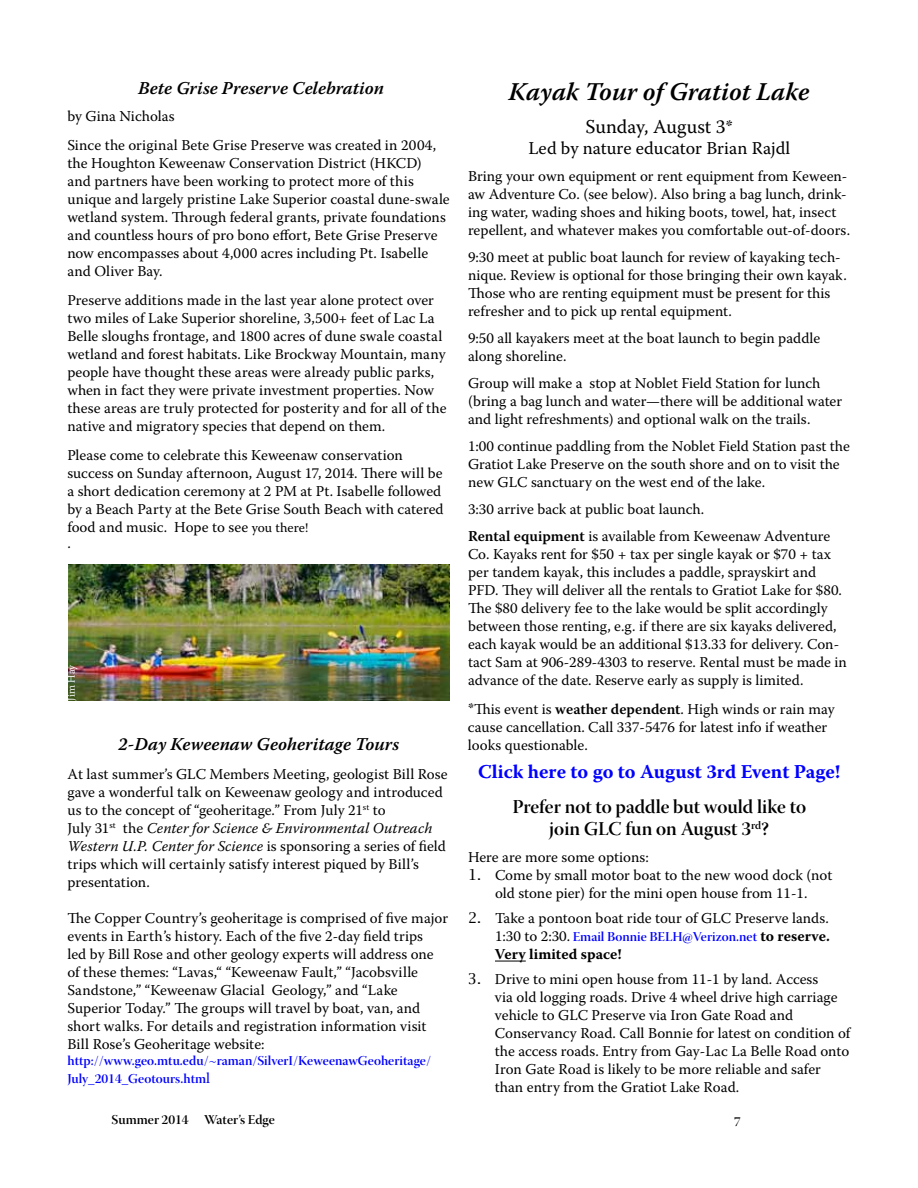
<style>
.page{position:relative;width:918px;height:1188px;background:#fff}
.page>*{position:absolute;margin:0;border:0;box-sizing:border-box;transform-origin:0 0}
.t1{font:italic 600 25.5px "Warnock Pro";color:#000}
.t2{font:19.5px/22.5px "Warnock Pro Semibold Disp";color:#000;text-align:center}
.t3{font:700 19.5px "Warnock Pro";color:#00f}
.t4{font:19.5px "Warnock Pro";color:#000}
.t5{font:italic 600 18px "Warnock Pro";letter-spacing:.005em;color:#000}
.t6{font:18px "Warnock Pro";color:#000}
.t7{font:15px/18px "Warnock Pro";color:#000}
.t8{font:700 15px "Warnock Pro";color:#000}
.t9{font:13.5px/18px "Warnock Pro Semibold Disp";color:#00f}
.t10{font:13.5px "Warnock Pro Semibold Disp";color:#000}
.t11{font:10.65px "Warnock Pro Light Capt";letter-spacing:-.005em;color:#fff}
.s1{font-size:13.5px}
.s2{font-style:italic}
.s3{font-family:"Warnock Pro";font-size:15px}
.s4{font-weight:600}
.s5{font-size:16.5px}
.s6{font-family:"Lucida Bright"}
.s7{font-family:"Warnock Pro";font-size:15px;color:#000}
.s8{font-family:"Warnock Pro";font-weight:700;font-size:15px;color:#000}
</style>
<div class="page">
<hr style="left:495px;top:961px;width:31px;height:1px;background:#000">
<img style="left:68px;top:565px;width:382px;height:135px">
<p class="t5" style="left:138px;top:77px;width:247px">Bete Grise Preserve Celebration</p>
<p class="t7" style="left:67px;top:102px;width:370px;line-height:28.8px">by Gina Nicholas<br>Since the original Bete Grise Preserve was created in 2004,</p>
<p class="t7" style="left:67px;top:154px;width:384px">the Houghton Keweenaw Conservation District (HKCD)<br>and partners have been working to protect more of this unique and largely pristine Lake Superior coastal dune-swale wetland system. Through federal grants, private foundations and countless hours of pro bono effort, Bete Grise Preserve now encompasses about 4,000 acres including Pt. Isabelle and Oliver Bay.</p>
<p class="t7" style="left:67px;top:291px;width:381px">Preserve additions made in the last year alone protect over two miles of Lake Superior shoreline, 3,500+ feet of Lac La Belle sloughs frontage, and 1800 acres of dune swale coastal wetland and forest habitats. Like Brockway Mountain, many people have thought these areas were already public parks, when in fact they were private investment properties. Now these areas are truly protected for posterity and for all of the native and migratory species that depend on them.</p>
<p class="t7" style="left:67px;top:445px;width:378px">Please come to celebrate this Keweenaw conservation success on Sunday afternoon, August 17, 2014. There will be a short dedication ceremony at 2 PM at Pt. Isabelle followed by a Beach Party at the Bete Grise South Beach with catered food and music. Hope to see <span class="s1">you there!</span></p>
<p class="t7" style="left:67px;top:534px;width:5px">.</p>
<p class="t11" style="left:65px;top:701px;width:37px;rotate:-90deg">Jim Hay</p>
<p class="t5" style="left:118px;top:733px;width:282px">2-Day Keweenaw Geoheritage Tours</p>
<p class="t7" style="left:67px;top:765px;width:382px">At last summer’s GLC Members Meeting, geologist Bill Rose gave a wonderful talk on Keweenaw geology and introduced us to the concept of “geoheritage.” From July 21<sup>st</sup> to<br>July 31<sup>st</sup> the <span class="s2">Center for Science &amp; Environmental Outreach Western U.P. Center for Science</span> is sponsoring a series of field trips which will certainly satisfy interest piqued by Bill’s presentation.</p>
<p class="t7" style="left:68px;top:909px;width:382px">The Copper Country’s geoheritage is comprised of five major events in Earth’s history. Each of the five 2-day field trips<br>led by Bill Rose and other geology experts will address one of these themes: “Lavas,“ “Keweenaw Fault,” “Jacobsville Sandstone,” “Keweenaw Glacial Geology,” and “Lake Superior Today.” The groups will travel by boat, van, and short walks. For details and registration information visit Bill Rose’s Geoheritage website:</p>
<p class="t9" style="left:68px;top:1051px;width:365px">http://www.geo.mtu.edu/~raman/SilverI/KeweenawGeoheritage/<br>July_2014_Geotours.htm<span class="s3">l</span></p>
<p class="t10" style="left:112px;top:1112px;width:165px">Summer 2014 Water’s Edge</p>
<h1 class="t1" style="left:508px;top:76px;width:302px">Kayak Tour of Gratiot Lake</h1>
<h2 class="t4" style="left:586px;top:114px;width:149px">Sunday, August 3*</h2>
<p class="t6" style="left:528px;top:137px;width:263px">Led by nature educator Brian Rajdl</p>
<p class="t7" style="left:468px;top:167px;width:384px">Bring your own equipment or rent equipment from Keween&shy;aw Adventure Co. (see below). Also bring a bag lunch, drink&shy;ing water, wading shoes and hiking boots, towel, hat, insect repellent, and whatever makes you comfortable out-of-doors.</p>
<p class="t7" style="left:468px;top:248px;width:380px">9:30 meet at public boat launch for review of kayaking tech&shy;nique. Review is optional for those bringing their own kayak.<br>Those who are renting equipment must be present for this refresher and to pick up rental equipment.</p>
<p class="t7" style="left:468px;top:329px;width:354px">9:50 all kayakers meet at the boat launch to begin paddle along shoreline.</p>
<p class="t7" style="left:468px;top:374px;width:376px">Group will make a stop at Noblet Field Station for lunch (bring a bag lunch and water—there will be additional water and light refreshments) and optional walk on the trails.</p>
<p class="t7" style="left:468px;top:437px;width:383px">1:00 continue paddling from the Noblet Field Station past the<br>Gratiot Lake Preserve on the south shore and on to visit the new GLC sanctuary on the west end of the lake.</p>
<p class="t7" style="left:468px;top:495px;width:364px;line-height:27px">3:30 arrive back at public boat launch.<br><span class="s4">Rental equipment</span> is available from Keweenaw Adventure</p>
<p class="t7" style="left:468px;top:545px;width:380px">Co. Kayaks rent for $50 + tax per single kayak or $70 + tax per tandem kayak, this includes a paddle, sprayskirt and PFD. They will deliver all the rentals to Gratiot Lake for $80.<br>The $80 delivery fee to the lake would be split accordingly between those renting, e.g. if there are six kayaks delivered, each kayak would be an additional $13.33 for delivery. Con&shy;tact Sam at 906-289-4303 to reserve. Rental must be made in advance of the date. Reserve early as supply is limited.</p>
<p class="t7" style="left:468px;top:700px;width:368px"><span class="s5">*</span>This event is <span class="s4">weather dependent</span>. High winds or rain may cause cancellation. Call 337-5476 for latest info if weather looks questionable.</p>
<h2 class="t3" style="left:478px;top:760px;width:364px">Click here to go to August 3rd Event Page!</h2>
<h2 class="t2" style="left:512px;top:795px;width:295px">Prefer not to paddle but would like to join GLC fun on August 3<sup>rd</sup>?</h2>
<p class="t7" style="left:468px;top:848px;width:182px">Here are more some options:</p>
<p class="t7" style="left:468px;top:866px;width:366px;text-align:center"><span class="s6">1.</span> Come by small motor boat to the new wood dock (not old stone pier) for the mini open house from 11-1.</p>
<p class="t7" style="left:468px;top:909px;width:362px"><span class="s6">2.</span> Take a pontoon boat ride tour of GLC Preserve lands.</p>
<p class="t9" style="left:495px;top:928px;width:336px"><span class="s7">1:30 to 2:30.</span> Email Bonnie BELH@Verizon.net <span class="s8">to reserve.</span></p>
<p class="t8" style="left:495px;top:945px;width:128px">Very limited space!</p>
<p class="t7" style="left:495px;top:970px;width:357px;text-indent:-27px"><span class="s6">3.</span> Drive to mini open house from 11-1 by land. Access<br>via old logging roads. Drive 4 wheel drive high carriage vehicle to GLC Preserve via Iron Gate Road and Conservancy Road. Call Bonnie for latest on condition of the access roads. Entry from Gay-Lac La Belle Road onto Iron Gate Road is likely to be more reliable and safer than entry from the Gratiot Lake Road.</p>
<p class="t10" style="left:734px;top:1113px;width:8px">7</p>
</div>
